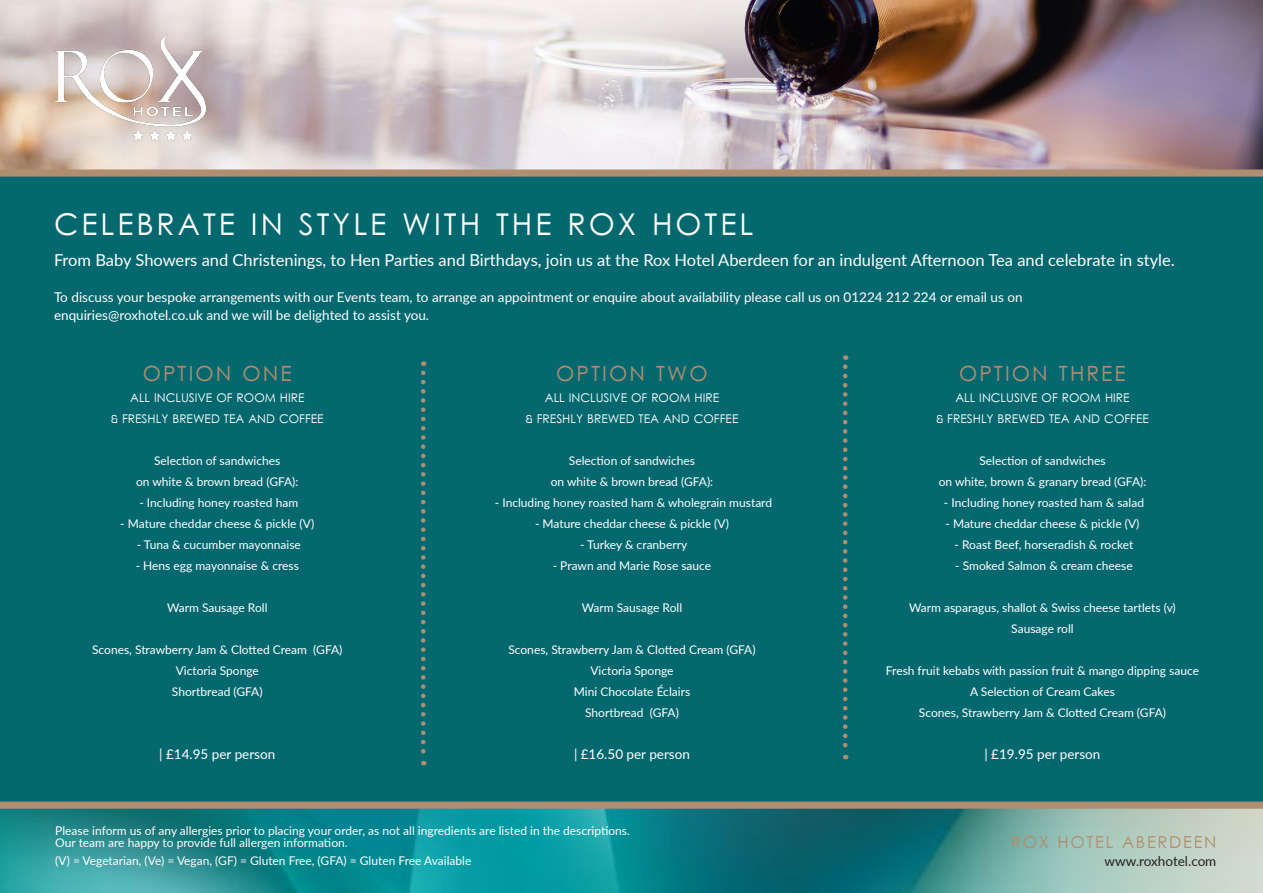
<style>
.page{position:relative;width:1263px;height:893px;background:#fff}
.page>*{position:absolute;margin:0;border:0;box-sizing:border-box;transform-origin:0 0}
.t1{font:30px "Levenim";letter-spacing:.1em;color:#fff}
.t2{font:21px "Levenim";letter-spacing:.1em;color:#b08e6f}
.t3{font:16.5px "Lato";color:#fff}
.t4{font:16.5px "Levenim";letter-spacing:.1em;color:#b08e6f}
.t5{font:13.5px/18px "Lato";color:#fff}
.t6{font:13.5px "Lato";color:#231f20}
.t7{font:12px/21px "Lato";color:#fff;text-align:center}
.t8{font:12px/21px "Levenim";color:#fff;text-align:center}
</style>
<div class="page">
<div style="left:0;top:173px;width:1263px;height:720px;background:#05686f"></div>
<svg style="left:0;top:801px;width:1263px;height:92px"></svg>
<img style="left:0;top:0;width:1263px;height:177px">
<img style="left:38px;top:26px;width:185px;height:123px">
<svg style="left:421px;top:373px;width:4px;height:392px"></svg>
<svg style="left:843px;top:367px;width:4px;height:392px"></svg>
<p class="t1" style="left:54px;top:206px;width:701px">CELEBRATE IN STYLE WITH THE ROX HOTEL</p>
<p class="t3" style="left:54px;top:248px;width:1122px">From Baby Showers and Christenings, to Hen Parties and Birthdays, join us at the Rox Hotel Aberdeen for an indulgent Afternoon Tea and celebrate in style.</p>
<p class="t5" style="left:54px;top:288px;width:970px">To discuss your bespoke arrangements with our Events team, to arrange an appointment or enquire about availability please call us on 01224 212 224 or email us on enquiries@roxhotel.co.uk and we will be delighted to assist you.</p>
<p class="t2" style="left:143px;top:361px;width:151px">OPTION ONE</p>
<p class="t8" style="left:111px;top:388px;width:214px">ALL INCLUSIVE OF ROOM HIRE<br>&amp; FRESHLY BREWED TEA AND COFFEE</p>
<p class="t7" style="left:136px;top:450px;width:164px">Selection of sandwiches<br>on white &amp; brown bread (GFA):</p>
<p class="t7" style="left:139px;top:492px;width:160px">- Including honey roasted ham</p>
<p class="t7" style="left:120px;top:513px;width:195px">- Mature cheddar cheese &amp; pickle (V)</p>
<p class="t7" style="left:137px;top:534px;width:166px">- Tuna &amp; cucumber mayonnaise</p>
<p class="t7" style="left:136px;top:555px;width:165px">- Hens egg mayonnaise &amp; cress</p>
<p class="t7" style="left:167px;top:597px;width:102px">Warm Sausage Roll</p>
<p class="t7" style="left:92px;top:639px;width:252px">Scones, Strawberry Jam &amp; Clotted Cream (GFA)<br>Victoria Sponge</p>
<p class="t7" style="left:172px;top:681px;width:92px">Shortbread (GFA)</p>
<p class="t5" style="left:159px;top:745px;width:118px">| £14.95 per person</p>
<p class="t2" style="left:556px;top:361px;width:153px">OPTION TWO</p>
<p class="t8" style="left:525px;top:388px;width:214px">ALL INCLUSIVE OF ROOM HIRE<br>&amp; FRESHLY BREWED TEA AND COFFEE</p>
<p class="t7" style="left:551px;top:450px;width:164px">Selection of sandwiches<br>on white &amp; brown bread (GFA):</p>
<p class="t7" style="left:495px;top:492px;width:279px">- Including honey roasted ham &amp; wholegrain mustard</p>
<p class="t7" style="left:535px;top:513px;width:195px">- Mature cheddar cheese &amp; pickle (V)</p>
<p class="t7" style="left:580px;top:534px;width:109px">- Turkey &amp; cranberry</p>
<p class="t7" style="left:553px;top:555px;width:160px">- Prawn and Marie Rose sauce</p>
<p class="t7" style="left:582px;top:597px;width:102px">Warm Sausage Roll</p>
<p class="t7" style="left:508px;top:639px;width:249px">Scones, Strawberry Jam &amp; Clotted Cream (GFA)</p>
<p class="t7" style="left:590px;top:660px;width:85px">Victoria Sponge</p>
<p class="t7" style="left:574px;top:681px;width:118px">Mini Chocolate Éclairs</p>
<p class="t7" style="left:585px;top:702px;width:95px">Shortbread (GFA)</p>
<p class="t5" style="left:574px;top:745px;width:118px">| £16.50 per person</p>
<p class="t7" style="left:55px;top:824px;width:576px;line-height:12px;text-align:left">Please inform us of any allergies prior to placing your order, as not all ingredients are listed in the descriptions.<br>Our team are happy to provide full allergen information.</p>
<p class="t7" style="left:55px;top:849px;width:418px">(V) = Vegetarian, (Ve) = Vegan, (GF) = Gluten Free, (GFA) = Gluten Free Available</p>
<p class="t2" style="left:959px;top:361px;width:168px">OPTION THREE</p>
<p class="t8" style="left:936px;top:388px;width:214px">ALL INCLUSIVE OF ROOM HIRE<br>&amp; FRESHLY BREWED TEA AND COFFEE</p>
<p class="t7" style="left:939px;top:450px;width:209px">Selection of sandwiches<br>on white, brown &amp; granary bread (GFA):</p>
<p class="t7" style="left:944px;top:492px;width:202px">- Including honey roasted ham &amp; salad</p>
<p class="t7" style="left:945px;top:513px;width:195px">- Mature cheddar cheese &amp; pickle (V)</p>
<p class="t7" style="left:955px;top:534px;width:180px">- Roast Beef, horseradish &amp; rocket</p>
<p class="t7" style="left:955px;top:555px;width:179px">- Smoked Salmon &amp; cream cheese</p>
<p class="t7" style="left:909px;top:597px;width:268px">Warm asparagus, shallot &amp; Swiss cheese tartlets (v)</p>
<p class="t7" style="left:1011px;top:618px;width:64px">Sausage roll</p>
<p class="t7" style="left:886px;top:660px;width:315px">Fresh fruit kebabs with passion fruit &amp; mango dipping sauce</p>
<p class="t7" style="left:970px;top:681px;width:146px">A Selection of Cream Cakes</p>
<p class="t7" style="left:919px;top:702px;width:249px">Scones, Strawberry Jam &amp; Clotted Cream (GFA)</p>
<p class="t5" style="left:984px;top:745px;width:118px">| £19.95 per person</p>
<p class="t4" style="left:1011px;top:833px;width:207px">ROX HOTEL ABERDEEN</p>
<p class="t6" style="left:1104px;top:852px;width:113px">www.roxhotel.com</p>
</div>
